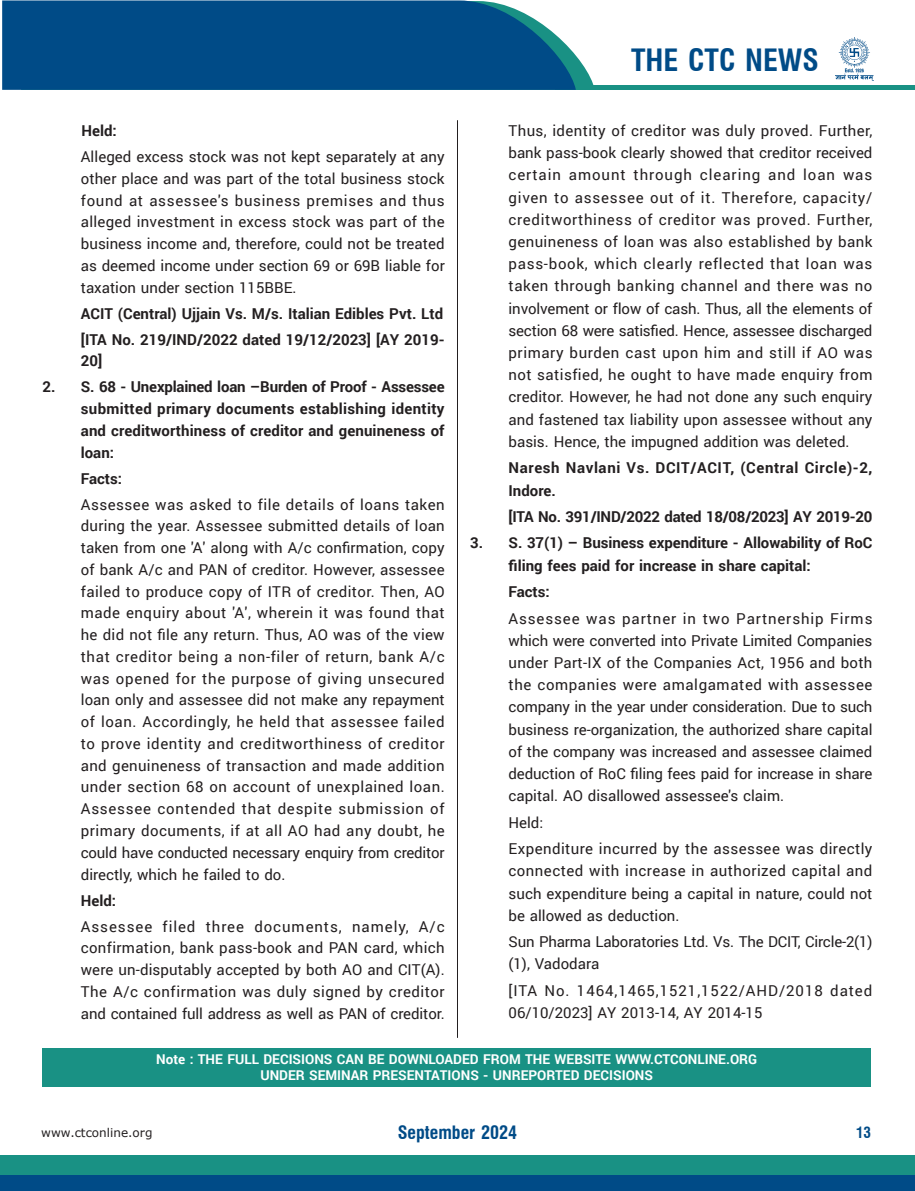
<style>
.page{position:relative;width:915px;height:1191px;background:#fff}
.page>*{position:absolute;margin:0;border:0;box-sizing:border-box;transform-origin:0 0}
.t1{font:700 condensed 30px "Swiss 721 BT";color:#004b87}
.t2{font:700 condensed 18px "Swiss 721 BT";color:#004b87}
.Bodytext1{font:15px/21.8px "Roboto";color:#231f20;text-align:justify}
.Bodytext1-2{font:700 15px/21.8px "Roboto";color:#231f20}
.Bodytext1-3{font:15px/22.2px "Roboto";letter-spacing:.06em;color:#231f20}
.Bodytext1-4{font:700 15px/22.2px "Roboto";letter-spacing:.04em;color:#231f20}
.Subhead1{font:700 15px "Roboto";color:#231f20}
.t3{font:700 condensed 15px "Swiss 721 BT";color:#004b87}
.Bodytext{font:700 13.5px/16.2px "Roboto";color:#fff;text-align:center}
.t4{font:12px "Verdana";color:#231f20}
</style>
<div class="page">
<div style="left:554px;top:85px;width:360px;height:5px;background:#199184"></div>
<svg style="left:575px;top:54px;width:19px;height:36px"></svg>
<svg style="left:2px;top:0;width:573px;height:90px;background:#0a538b"></svg>
<img style="left:835px;top:37px;width:38px;height:44px">
<div style="left:0;top:1174px;width:914px;height:17px;background:#004b87"></div>
<div style="left:0;top:1155px;width:914px;height:19px;background:#199184"></div>
<div style="left:43px;top:1047px;width:827px;height:39px;background:#199184"></div>
<hr style="left:457px;top:120px;width:1px;height:917px;background:#231f20">
<p class="Subhead1" style="left:82px;top:120px;width:37px">Held:</p>
<p class="Bodytext1" style="left:81px;top:145px;width:365px">Alleged excess stock was not kept separately at any other place and was part of the total business stock found at assessee's business premises and thus alleged investment in excess stock was part of the business income and, therefore, could not be treated as deemed income under section 69 or 69B liable for taxation under section 115BBE.</p>
<p class="Bodytext1-2" style="left:81px;top:302px;width:363px">ACIT (Central) Ujjain Vs. M/s. Italian Edibles Pvt. Ltd</p>
<p class="Bodytext1-2" style="left:81px;top:328px;width:365px">[ITA No. 219/IND/2022 dated 19/12/2023] [AY 2019-<br>20]</p>
<p class="Bodytext1-2" style="left:81px;top:375px;width:365px;text-align:justify;text-indent:-38px">2. S. 68 - Unexplained loan –Burden of Proof - Assessee submitted primary documents establishing identity and creditworthiness of creditor and genuineness of loan:</p>
<p class="Bodytext1-2" style="left:81px;top:467px;width:43px">Facts:</p>
<p class="Bodytext1" style="left:81px;top:493px;width:365px">Assessee was asked to file details of loans taken during the year. Assessee submitted details of loan taken from one 'A' along with A/c confirmation, copy of bank A/c and PAN of creditor. However, assessee failed to produce copy of ITR of creditor. Then, AO made enquiry about 'A', wherein it was found that he did not file any return. Thus, AO was of the view that creditor being a non-filer of return, bank A/c was opened for the purpose of giving unsecured loan only and assessee did not make any repayment of loan. Accordingly, he held that assessee failed to prove identity and creditworthiness of creditor and genuineness of transaction and made addition under section 68 on account of unexplained loan.<br>Assessee contended that despite submission of primary documents, if at all AO had any doubt, he could have conducted necessary enquiry from creditor directly, which he failed to do.</p>
<p class="Bodytext1-2" style="left:81px;top:888px;width:37px">Held:</p>
<p class="Bodytext1" style="left:81px;top:914px;width:365px">Assessee filed three documents, namely, A/c confirmation, bank pass-book and PAN card, which were un-disputably accepted by both AO and CIT(A).<br>The A/c confirmation was duly signed by creditor and contained full address as well as PAN of creditor.</p>
<h1 class="t1" style="left:630px;top:42px;width:189px">THE CTC NEWS</h1>
<p class="Bodytext1" style="left:508px;top:119px;width:365px;line-height:22.2px">Thus, identity of creditor was duly proved. Further, bank pass-book clearly showed that creditor received certain amount through clearing and loan was given to assessee out of it. Therefore, capacity/ creditworthiness of creditor was proved. Further, genuineness of loan was also established by bank pass-book, which clearly reflected that loan was taken through banking channel and there was no involvement or flow of cash. Thus, all the elements of section 68 were satisfied. Hence, assessee discharged primary burden cast upon him and still if AO was not satisfied, he ought to have made enquiry from creditor. However, he had not done any such enquiry and fastened tax liability upon assessee without any basis. Hence, the impugned addition was deleted.</p>
<p class="Bodytext1-4" style="left:508px;top:456px;width:365px">Naresh Navlani Vs. DCIT/ACIT, (Central Circle)-2,<br>Indore.</p>
<p class="Bodytext1-2" style="left:508px;top:505px;width:365px">[ITA No. 391/IND/2022 dated 18/08/2023] AY 2019-20</p>
<p class="Bodytext1-2" style="left:508px;top:531px;width:365px;line-height:22.2px;text-indent:-38px">3. S. 37(1) – Business expenditure - Allowability of RoC filing fees paid for increase in share capital:</p>
<p class="Bodytext1-2" style="left:508px;top:580px;width:43px">Facts:</p>
<p class="Bodytext1" style="left:508px;top:606px;width:365px;line-height:22.2px">Assessee was partner in two Partnership Firms which were converted into Private Limited Companies under Part-IX of the Companies Act, 1956 and both the companies were amalgamated with assessee company in the year under consideration. Due to such business re-organization, the authorized share capital of the company was increased and assessee claimed deduction of RoC filing fees paid for increase in share capital. AO disallowed assessee's claim.</p>
<p class="Bodytext1" style="left:508px;top:811px;width:36px">Held:</p>
<p class="Bodytext1" style="left:508px;top:837px;width:365px;line-height:22.2px">Expenditure incurred by the assessee was directly connected with increase in authorized capital and such expenditure being a capital in nature, could not be allowed as deduction.</p>
<p class="Bodytext1" style="left:508px;top:930px;width:365px;line-height:22.2px">Sun Pharma Laboratories Ltd. Vs. The DCIT, Circle-2(1) (1), Vadodara</p>
<p class="Bodytext1-3" style="left:508px;top:979px;width:365px">[ITA No. 1464,1465,1521,1522/AHD/2018 dated<br>06/10/2023] AY 2013-14, AY 2014-15</p>
<p class="Bodytext" style="left:156px;top:1050px;width:602px">Note : THE FULL DECISIONS CAN BE DOWNLOADED FROM THE WEBSITE WWW.CTCONLINE.ORG<br>UNDER SEMINAR PRESENTATIONS - UNREPORTED DECISIONS</p>
<p class="t4" style="left:41px;top:1124px;width:113px">www.ctconline.org</p>
<p class="t2" style="left:397px;top:1121px;width:121px">September 2024</p>
<p class="t3" style="left:855px;top:1123px;width:16px">13</p>
</div>
